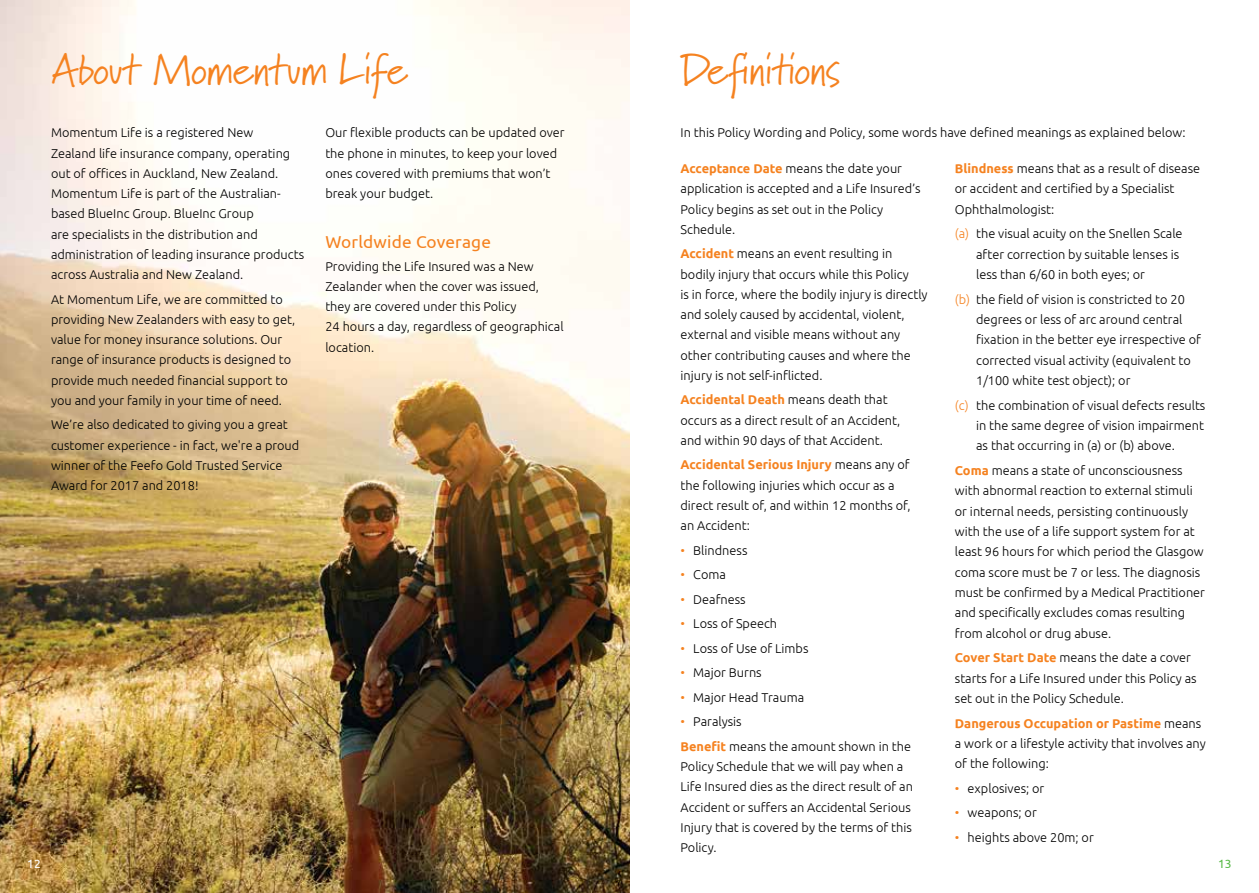
<style>
.page{position:relative;width:1259px;height:893px;background:#fff}
.page>*{position:absolute;margin:0;border:0;box-sizing:border-box;transform-origin:0 0}
.t1{font:43.5px "Marydale";letter-spacing:-.02em;color:#f58220}
.t2{font:17.25px "Ubuntu";letter-spacing:.01em;color:#f58220}
.t3{font:300 12.75px/20.2px "Ubuntu";color:#000}
.t4{font:12px "Ubuntu";color:#fff}
.t5{font:12px "Ubuntu";color:#58b947}
.s1{font-weight:700;color:#f58220}
.s2{color:#f58220}
</style>
<div class="page">
<img style="left:0;top:0;width:629px;height:893px">
<h1 class="t1" style="left:51px;top:43px;width:358px">About Momentum Life</h1>
<h1 class="t1" style="left:680px;top:43px;width:161px">Definitions</h1>
<p class="t3" style="left:51px;top:122px;width:255px">Momentum Life is a registered New<br>Zealand life insurance company, operating out of offices in Auckland, New Zealand.<br>Momentum Life is part of the Australian&shy;based BlueInc Group. BlueInc Group<br>are specialists in the distribution and administration of leading insurance products across Australia and New Zealand.</p>
<p class="t3" style="left:51px;top:289px;width:246px">At Momentum Life, we are committed to providing New Zealanders with easy to get, value for money insurance solutions. Our range of insurance products is designed to provide much needed financial support to you and your family in your time of need.</p>
<p class="t3" style="left:51px;top:414px;width:250px">We’re also dedicated to giving you a great customer experience - in fact, we're a proud winner of the Feefo Gold Trusted Service Award for 2017 and 2018!</p>
<p class="t3" style="left:325px;top:122px;width:241px">Our flexible products can be updated over the phone in minutes, to keep your loved ones covered with premiums that won’t break your budget.</p>
<h2 class="t2" style="left:325px;top:232px;width:167px">Worldwide Coverage</h2>
<p class="t3" style="left:325px;top:256px;width:240px">Providing the Life Insured was a New<br>Zealander when the cover was issued, they are covered under this Policy<br>24 hours a day, regardless of geographical location.</p>
<p class="t3" style="left:680px;top:122px;width:506px">In this Policy Wording and Policy, some words have defined meanings as explained below:</p>
<p class="t3" style="left:680px;top:158px;width:242px"><span class="s1">Acceptance Date</span> means the date your application is accepted and a Life Insured’s<br>Policy begins as set out in the Policy<br>Schedule.</p>
<p class="t3" style="left:680px;top:243px;width:249px"><span class="s1">Accident</span> means an event resulting in bodily injury that occurs while this Policy<br>is in force, where the bodily injury is directly and solely caused by accidental, violent, external and visible means without any other contributing causes and where the injury is not self-inflicted.</p>
<p class="t3" style="left:680px;top:389px;width:221px"><span class="s1">Accidental Death</span> means death that occurs as a direct result of an Accident, and within 90 days of that Accident.</p>
<p class="t3" style="left:680px;top:454px;width:231px"><span class="s1">Accidental Serious Injury</span> means any of the following injuries which occur as a direct result of, and within 12 months of, an Accident:</p>
<p class="t3" style="left:680px;top:540px;width:68px"><span class="s2">•</span> Blindness</p>
<p class="t3" style="left:680px;top:564px;width:47px"><span class="s2">•</span> Coma</p>
<p class="t3" style="left:680px;top:589px;width:67px"><span class="s2">•</span> Deafness</p>
<p class="t3" style="left:680px;top:613px;width:98px"><span class="s2">•</span> Loss of Speech</p>
<p class="t3" style="left:680px;top:638px;width:129px"><span class="s2">•</span> Loss of Use of Limbs</p>
<p class="t3" style="left:680px;top:662px;width:83px"><span class="s2">•</span> Major Burns</p>
<p class="t3" style="left:680px;top:687px;width:125px"><span class="s2">•</span> Major Head Trauma</p>
<p class="t3" style="left:680px;top:709px;width:232px;line-height:24.5px"><span class="s2">•</span> Paralysis<br><span class="s1">Benefit</span> means the amount shown in the</p>
<p class="t3" style="left:680px;top:756px;width:234px">Policy Schedule that we will pay when a Life Insured dies as the direct result of an Accident or suffers an Accidental Serious Injury that is covered by the terms of this Policy.</p>
<p class="t3" style="left:955px;top:158px;width:247px"><span class="s1">Blindness</span> means that as a result of disease or accident and certified by a Specialist<br>Ophthalmologist:</p>
<p class="t3" style="left:976px;top:223px;width:208px;text-indent:-21px"><span class="s2">(a)</span> the visual acuity on the Snellen Scale after correction by suitable lenses is less than 6/60 in both eyes; or</p>
<p class="t3" style="left:976px;top:289px;width:226px;text-indent:-21px"><span class="s2">(b)</span> the field of vision is constricted to 20 degrees or less of arc around central fixation in the better eye irrespective of corrected visual activity (equivalent to 1/100 white test object); or</p>
<p class="t3" style="left:976px;top:395px;width:231px;text-align:justify;text-indent:-21px"><span class="s2">(c)</span> the combination of visual defects results in the same degree of vision impairment as that occurring in (a) or (b) above.</p>
<p class="t3" style="left:955px;top:460px;width:252px"><span class="s1">Coma</span> means a state of unconsciousness with abnormal reaction to external stimuli or internal needs, persisting continuously with the use of a life support system for at least 96 hours for which period the Glasgow coma score must be 7 or less. The diagnosis must be confirmed by a Medical Practitioner and specifically excludes comas resulting from alcohol or drug abuse.</p>
<p class="t3" style="left:955px;top:647px;width:243px"><span class="s1">Cover Start Date</span> means the date a cover starts for a Life Insured under this Policy as set out in the Policy Schedule.</p>
<p class="t3" style="left:955px;top:712px;width:252px"><span class="s1">Dangerous Occupation or Pastime</span> means a work or a lifestyle activity that involves any of the following:</p>
<p class="t3" style="left:955px;top:778px;width:91px"><span class="s2">•</span> explosives; or</p>
<p class="t3" style="left:955px;top:802px;width:83px"><span class="s2">•</span> weapons; or</p>
<p class="t3" style="left:955px;top:827px;width:140px"><span class="s2">•</span> heights above 20m; or</p>
<p class="t4" style="left:27px;top:856px;width:15px">12</p>
<p class="t5" style="left:1218px;top:856px;width:15px">13</p>
</div>
